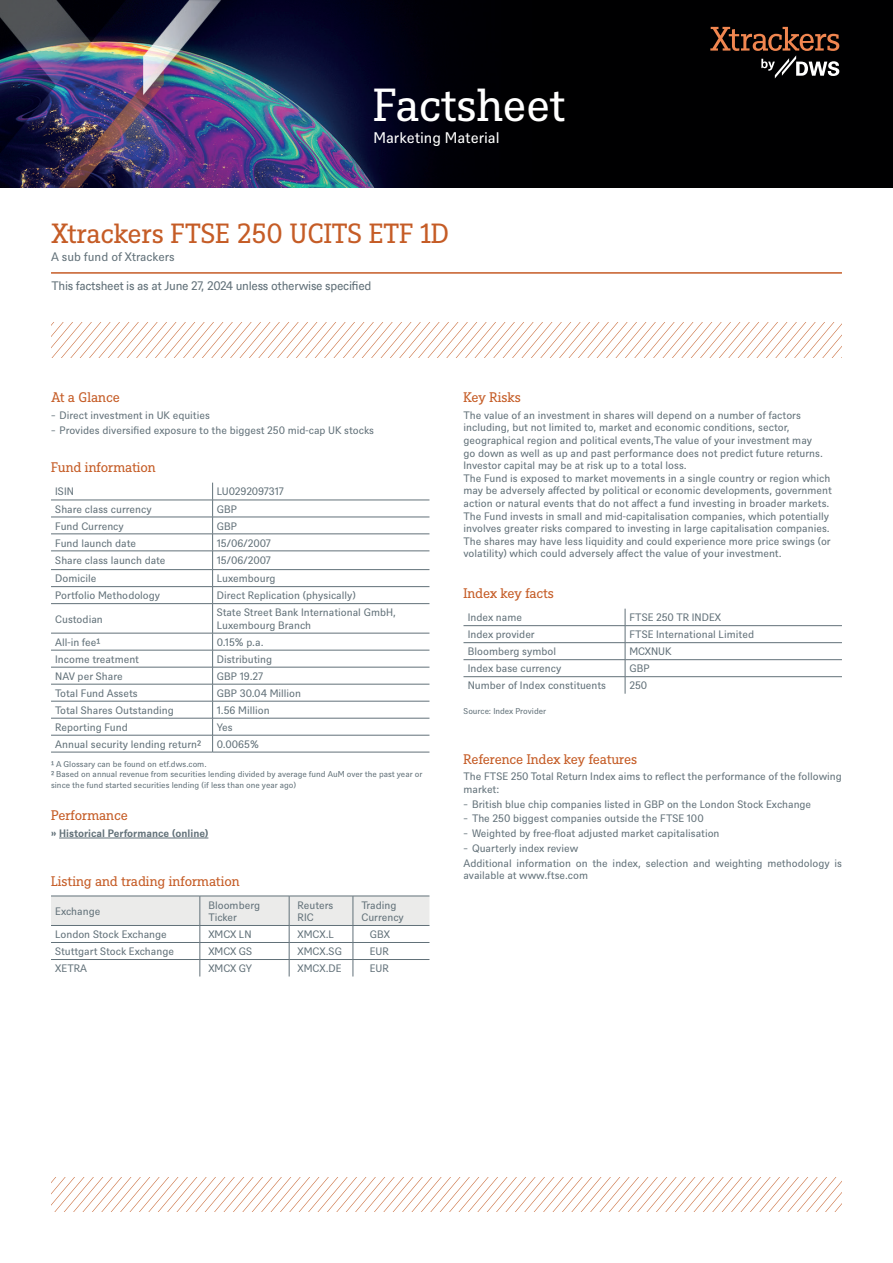
<style>
.page{position:relative;width:893px;height:1263px;background:#fff}
.page>*{position:absolute;margin:0;border:0;box-sizing:border-box;transform-origin:0 0}
.t1{font:45px "DWS Slab";letter-spacing:-.01em;color:#fff}
.t2{font:27px "DWS Slab";color:#c55c26}
.t3{font:15px "DWS Sans";color:#fff}
.t4{font:13.5px "DWS Slab";letter-spacing:-.01em;color:#c55c26}
.t5{font:12px "DWS Sans TT";letter-spacing:-.025em;color:#627179}
.t6{font:12px "DWS Sans";color:#627179}
.t7{font:10.5px/12.6px "DWS Sans";color:#627179}
.t8{font:700 10.5px "DWS Sans";color:#627179}
.t9{font:8.25px/9.9px "DWS Sans";color:#627179}
</style>
<div class="page">
<img style="left:0;top:0;width:893px;height:188px">
<hr style="left:59px;top:838px;width:149px;height:1px;background:#627179">
<hr style="left:51px;top:500px;width:162px;height:1px;background:#627179">
<hr style="left:213px;top:500px;width:216px;height:1px;background:#627179">
<hr style="left:51px;top:517px;width:162px;height:1px;background:#627179">
<hr style="left:213px;top:517px;width:216px;height:1px;background:#627179">
<hr style="left:51px;top:534px;width:162px;height:1px;background:#627179">
<hr style="left:213px;top:534px;width:216px;height:1px;background:#627179">
<hr style="left:51px;top:551px;width:162px;height:1px;background:#627179">
<hr style="left:213px;top:551px;width:216px;height:1px;background:#627179">
<hr style="left:51px;top:569px;width:162px;height:1px;background:#627179">
<hr style="left:213px;top:569px;width:216px;height:1px;background:#627179">
<hr style="left:51px;top:586px;width:162px;height:1px;background:#627179">
<hr style="left:213px;top:586px;width:216px;height:1px;background:#627179">
<hr style="left:51px;top:603px;width:162px;height:1px;background:#627179">
<hr style="left:213px;top:603px;width:216px;height:1px;background:#627179">
<hr style="left:51px;top:633px;width:162px;height:1px;background:#627179">
<hr style="left:213px;top:633px;width:216px;height:1px;background:#627179">
<hr style="left:51px;top:650px;width:162px;height:1px;background:#627179">
<hr style="left:213px;top:650px;width:216px;height:1px;background:#627179">
<hr style="left:51px;top:667px;width:162px;height:1px;background:#627179">
<hr style="left:51px;top:684px;width:162px;height:1px;background:#627179">
<hr style="left:51px;top:701px;width:162px;height:1px;background:#627179">
<hr style="left:51px;top:718px;width:162px;height:1px;background:#627179">
<hr style="left:51px;top:752px;width:162px;height:1px;background:#627179">
<hr style="left:213px;top:752px;width:216px;height:1px;background:#627179">
<hr style="left:213px;top:667px;width:216px;height:1px;background:#627179">
<hr style="left:213px;top:684px;width:216px;height:1px;background:#627179">
<hr style="left:213px;top:701px;width:216px;height:1px;background:#627179">
<hr style="left:213px;top:718px;width:216px;height:1px;background:#627179">
<svg style="left:212px;top:483px;width:1px;height:269px"></svg>
<hr style="left:51px;top:735px;width:162px;height:1px;background:#627179">
<hr style="left:213px;top:735px;width:216px;height:1px;background:#627179">
<svg style="left:51px;top:896px;width:378px;height:80px"></svg>
<hr style="left:463px;top:625px;width:162px;height:1px;background:#627179">
<hr style="left:625px;top:625px;width:217px;height:1px;background:#627179">
<hr style="left:463px;top:642px;width:162px;height:1px;background:#627179">
<hr style="left:625px;top:642px;width:217px;height:1px;background:#627179">
<hr style="left:463px;top:659px;width:162px;height:1px;background:#627179">
<hr style="left:625px;top:659px;width:217px;height:1px;background:#627179">
<hr style="left:463px;top:676px;width:162px;height:1px;background:#627179">
<hr style="left:625px;top:676px;width:217px;height:1px;background:#627179">
<svg style="left:625px;top:609px;width:1px;height:85px"></svg>
<hr style="left:51px;top:272px;width:791px;height:2px;background:#c55c26">
<svg style="left:52px;top:322px;width:790px;height:35px"></svg>
<svg style="left:51px;top:1177px;width:791px;height:35px"></svg>
<svg style="left:710px;top:27px;width:129px;height:51px;background:#3a2921"></svg>
<h1 class="t1" style="left:373px;top:74px;width:193px">Factsheet</h1>
<h3 class="t3" style="left:373px;top:127px;width:128px">Marketing Material</h3>
<h2 class="t2" style="left:51px;top:215px;width:400px">Xtrackers FTSE 250 UCITS ETF 1D</h2>
<p class="t6" style="left:51px;top:249px;width:125px">A sub fund of Xtrackers</p>
<p class="t5" style="left:51px;top:278px;width:321px">This factsheet is as at June 27, 2024 unless otherwise specified</p>
<p class="t4" style="left:51px;top:388px;width:70px">At a Glance</p>
<p class="t7" style="left:51px;top:407px;width:325px;line-height:14.7px">̵ Direct investment in UK equities<br>̵ Provides diversified exposure to the biggest 250 mid-cap UK stocks</p>
<p class="t4" style="left:51px;top:458px;width:106px">Fund information</p>
<p class="t7" style="left:55px;top:485px;width:20px">ISIN</p>
<p class="t7" style="left:217px;top:485px;width:68px">LU0292097317</p>
<p class="t7" style="left:55px;top:502px;width:98px">Share class currency</p>
<p class="t7" style="left:217px;top:502px;width:22px">GBP</p>
<p class="t7" style="left:55px;top:519px;width:70px">Fund Currency</p>
<p class="t7" style="left:217px;top:519px;width:22px">GBP</p>
<p class="t7" style="left:55px;top:536px;width:82px">Fund launch date</p>
<p class="t7" style="left:217px;top:536px;width:55px">15/06/2007</p>
<p class="t7" style="left:55px;top:554px;width:112px">Share class launch date</p>
<p class="t7" style="left:217px;top:554px;width:55px">15/06/2007</p>
<p class="t7" style="left:55px;top:572px;width:43px">Domicile</p>
<p class="t7" style="left:217px;top:572px;width:60px">Luxembourg</p>
<p class="t7" style="left:55px;top:589px;width:106px">Portfolio Methodology</p>
<p class="t7" style="left:217px;top:589px;width:140px">Direct Replication (physically)</p>
<p class="t7" style="left:55px;top:612px;width:49px">Custodian</p>
<p class="t7" style="left:217px;top:605px;width:181px">State Street Bank International GmbH,<br>Luxembourg Branch</p>
<p class="t7" style="left:55px;top:635px;width:47px">All-in fee¹</p>
<p class="t7" style="left:217px;top:635px;width:48px">0.15% p.a.</p>
<p class="t7" style="left:55px;top:652px;width:85px">Income treatment</p>
<p class="t7" style="left:217px;top:652px;width:57px">Distributing</p>
<p class="t7" style="left:55px;top:669px;width:69px">NAV per Share</p>
<p class="t7" style="left:217px;top:669px;width:48px">GBP 19.27</p>
<p class="t7" style="left:55px;top:686px;width:84px">Total Fund Assets</p>
<p class="t7" style="left:217px;top:686px;width:86px">GBP 30.04 Million</p>
<p class="t7" style="left:55px;top:703px;width:120px">Total Shares Outstanding</p>
<p class="t7" style="left:217px;top:703px;width:54px">1.56 Million</p>
<p class="t7" style="left:55px;top:720px;width:74px">Reporting Fund</p>
<p class="t7" style="left:217px;top:720px;width:17px">Yes</p>
<p class="t7" style="left:55px;top:737px;width:147px">Annual security lending return²</p>
<p class="t7" style="left:217px;top:737px;width:44px">0.0065%</p>
<p class="t9" style="left:51px;top:758px;width:373px">¹ A Glossary can be found on etf.dws.com.<br>² Based on annual revenue from securities lending divided by average fund AuM over the past year or</p>
<p class="t9" style="left:51px;top:779px;width:247px">since the fund started securities lending (if less than one year ago)</p>
<p class="t4" style="left:51px;top:806px;width:78px">Performance</p>
<p class="t8" style="left:51px;top:826px;width:159px">» Historical Performance (online)</p>
<p class="t4" style="left:51px;top:871px;width:190px">Listing and trading information</p>
<p class="t7" style="left:55px;top:904px;width:47px">Exchange</p>
<p class="t7" style="left:208px;top:898px;width:53px">Bloomberg<br>Ticker</p>
<p class="t7" style="left:298px;top:898px;width:37px">Reuters<br>RIC</p>
<p class="t7" style="left:361px;top:898px;width:44px">Trading<br>Currency</p>
<p class="t7" style="left:55px;top:927px;width:113px">London Stock Exchange</p>
<p class="t7" style="left:208px;top:927px;width:45px">XMCX LN</p>
<p class="t7" style="left:298px;top:927px;width:38px">XMCX.L</p>
<p class="t7" style="left:370px;top:927px;width:22px">GBX</p>
<p class="t7" style="left:55px;top:944px;width:120px">Stuttgart Stock Exchange</p>
<p class="t7" style="left:208px;top:944px;width:45px">XMCX GS</p>
<p class="t7" style="left:298px;top:944px;width:46px">XMCX.SG</p>
<p class="t7" style="left:370px;top:944px;width:20px">EUR</p>
<p class="t7" style="left:55px;top:961px;width:33px">XETRA</p>
<p class="t7" style="left:208px;top:961px;width:45px">XMCX GY</p>
<p class="t7" style="left:298px;top:961px;width:45px">XMCX.DE</p>
<p class="t7" style="left:370px;top:961px;width:20px">EUR</p>
<p class="t4" style="left:463px;top:388px;width:59px">Key Risks</p>
<p class="t7" style="left:463px;top:408px;width:370px">The value of an investment in shares will depend on a number of factors including, but not limited to, market and economic conditions, sector, geographical region and political events,The value of your investment may<br>go down as well as up and past performance does not predict future returns.<br>Investor capital may be at risk up to a total loss.<br>The Fund is exposed to market movements in a single country or region which may be adversely affected by political or economic developments, government action or natural events that do not affect a fund investing in broader markets.<br>The Fund invests in small and mid-capitalisation companies, which potentially involves greater risks compared to investing in large capitalisation companies.<br>The shares may have less liquidity and could experience more price swings (or volatility) which could adversely affect the value of your investment.</p>
<p class="t4" style="left:463px;top:584px;width:92px">Index key facts</p>
<p class="t7" style="left:468px;top:611px;width:56px">Index name</p>
<p class="t7" style="left:629px;top:611px;width:93px">FTSE 250 TR INDEX</p>
<p class="t7" style="left:468px;top:628px;width:68px">Index provider</p>
<p class="t7" style="left:629px;top:628px;width:126px">FTSE International Limited</p>
<p class="t7" style="left:468px;top:645px;width:90px">Bloomberg symbol</p>
<p class="t7" style="left:629px;top:645px;width:44px">MCXNUK</p>
<p class="t7" style="left:468px;top:662px;width:95px">Index base currency</p>
<p class="t7" style="left:629px;top:662px;width:22px">GBP</p>
<p class="t7" style="left:468px;top:679px;width:140px">Number of Index constituents</p>
<p class="t7" style="left:629px;top:679px;width:19px">250</p>
<p class="t9" style="left:463px;top:706px;width:84px">Source: Index Provider</p>
<p class="t4" style="left:463px;top:749px;width:175px">Reference Index key features</p>
<p class="t7" style="left:463px;top:770px;width:380px">The FTSE 250 Total Return Index aims to reflect the performance of the following market:</p>
<p class="t7" style="left:463px;top:796px;width:380px;line-height:14.7px">̵ British blue chip companies listed in GBP on the London Stock Exchange<br>̵ The 250 biggest companies outside the FTSE 100<br>̵ Weighted by free-float adjusted market capitalisation<br>̵ Quarterly index review<br>Additional information on the index, selection and weighting methodology is</p>
<p class="t7" style="left:463px;top:868px;width:126px">available at www.ftse.com</p>
</div>
